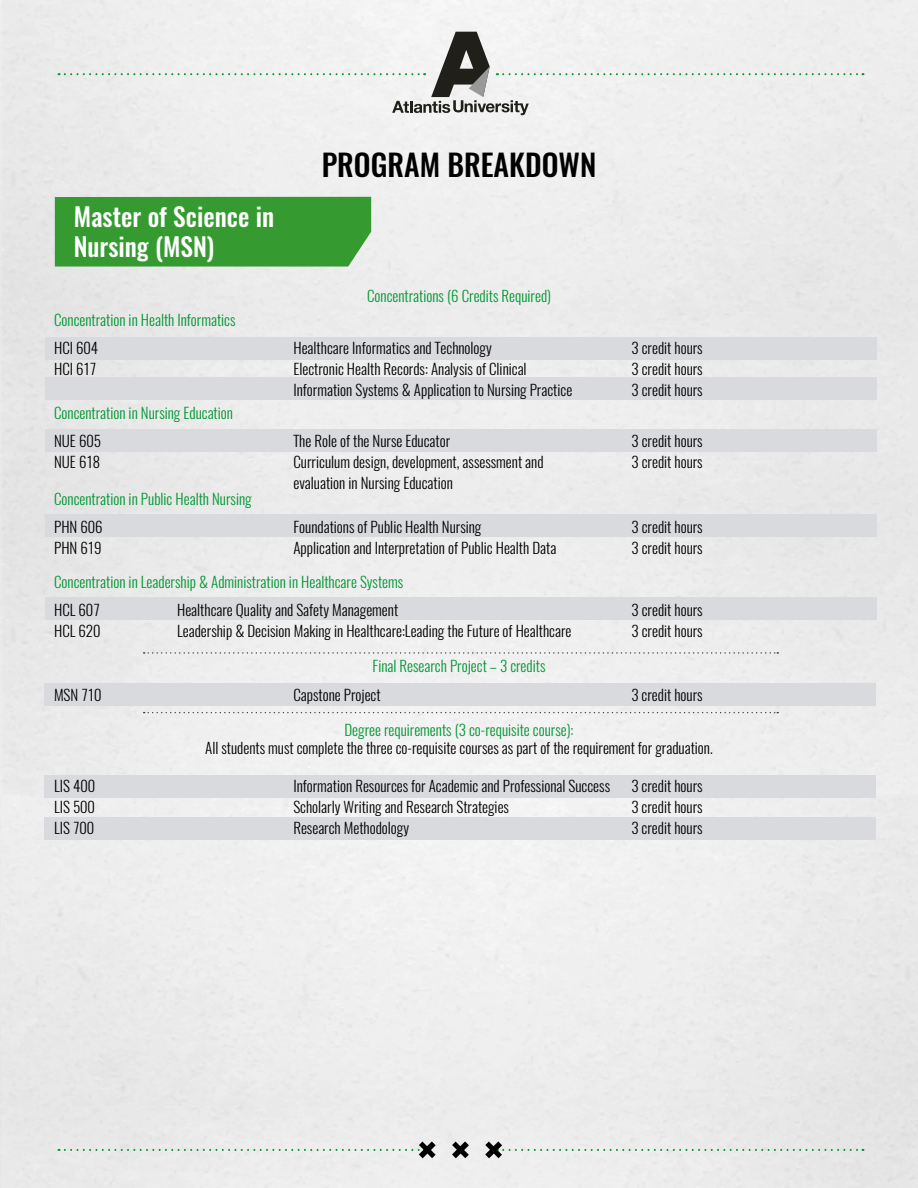
<style>
.page{position:relative;width:918px;height:1188px;background:#fff}
.page>*{position:absolute;margin:0;border:0;box-sizing:border-box;transform-origin:0 0}
.t1{font:500 30px "Oswald";color:#000}
.t2{font:500 25.5px/30.6px "Oswald";color:#fff}
.t3{font:300 15px/21px "Oswald";color:#000}
.t4{font:300 15px "Oswald";color:#009733}
</style>
<div class="page">
<div style="left:0;top:1px;width:918px;height:1187px;background:#ececec"></div>
<svg style="left:485px;top:1141px;width:379px;height:17px;background:#dde2df"></svg>
<svg style="left:452px;top:1141px;width:17px;height:17px"></svg>
<svg style="left:59px;top:1141px;width:377px;height:17px;background:#dee2df"></svg>
<div style="left:45px;top:684px;width:831px;height:22px;background:#d8dade"></div>
<div style="left:45px;top:775px;width:831px;height:23px;background:#d8dade"></div>
<div style="left:45px;top:817px;width:831px;height:22px;background:#d8dade"></div>
<div style="left:59px;top:32px;width:805px;height:83px;background:#efefef"></div>
<div style="left:54px;top:197px;width:317px;height:70px;background:#359b30"></div>
<svg style="left:144px;top:652px;width:634px;height:2px"></svg>
<svg style="left:144px;top:712px;width:634px;height:1px"></svg>
<div style="left:45px;top:337px;width:831px;height:23px;background:#d8dade"></div>
<div style="left:45px;top:377px;width:831px;height:23px;background:#d8dade"></div>
<div style="left:45px;top:429px;width:831px;height:23px;background:#d8dade"></div>
<div style="left:45px;top:514px;width:831px;height:23px;background:#d8dade"></div>
<div style="left:45px;top:598px;width:831px;height:22px;background:#d8dade"></div>
<h2 class="t2" style="left:74px;top:203px;width:202px">Master of Science in<br>Nursing (MSN)</h2>
<p class="t4" style="left:54px;top:314px;width:183px">Concentration in Health Informatics</p>
<h1 class="t1" style="left:322px;top:152px;width:276px">PROGRAM BREAKDOWN</h1>
<p class="t4" style="left:367px;top:290px;width:185px">Concentrations (6 Credits Required)</p>
<p class="t3" style="left:54px;top:339px;width:46px">HCI 604<br>HCI 617</p>
<p class="t3" style="left:294px;top:339px;width:280px">Healthcare Informatics and Technology<br>Electronic Health Records: Analysis of Clinical<br>Information Systems &amp; Application to Nursing Practice</p>
<p class="t3" style="left:632px;top:339px;width:73px;text-align:justify">3 credit hours 3 credit hours 3 credit hours</p>
<p class="t3" style="left:54px;top:431px;width:48px">NUE 605<br>NUE 618</p>
<p class="t3" style="left:294px;top:431px;width:252px">The Role of the Nurse Educator<br>Curriculum design, development, assessment and evaluation in Nursing Education</p>
<p class="t3" style="left:632px;top:431px;width:73px">3 credit hours<br>3 credit hours</p>
<p class="t4" style="left:54px;top:406px;width:180px">Concentration in Nursing Education</p>
<p class="t4" style="left:54px;top:492px;width:199px">Concentration in Public Health Nursing</p>
<p class="t3" style="left:54px;top:517px;width:50px">PHN 606<br>PHN 619</p>
<p class="t3" style="left:294px;top:517px;width:264px">Foundations of Public Health Nursing<br>Application and Interpretation of Public Health Data</p>
<p class="t3" style="left:632px;top:517px;width:73px">3 credit hours<br>3 credit hours</p>
<p class="t4" style="left:54px;top:576px;width:351px">Concentration in Leadership &amp; Administration in Healthcare Systems</p>
<p class="t3" style="left:54px;top:601px;width:48px">HCL 607<br>HCL 620</p>
<p class="t3" style="left:177px;top:601px;width:396px">Healthcare Quality and Safety Management<br>Leadership &amp; Decision Making in Healthcare:Leading the Future of Healthcare</p>
<p class="t3" style="left:632px;top:601px;width:73px">3 credit hours<br>3 credit hours</p>
<p class="t4" style="left:373px;top:660px;width:174px">Final Research Project – 3 credits</p>
<p class="t3" style="left:54px;top:685px;width:49px">MSN 710</p>
<p class="t3" style="left:293px;top:685px;width:89px">Capstone Project</p>
<p class="t3" style="left:631px;top:685px;width:73px">3 credit hours</p>
<p class="t4" style="left:344px;top:724px;width:231px">Degree requirements (3 co-requisite course):</p>
<p class="t3" style="left:205px;top:739px;width:509px">All students must complete the three co-requisite courses as part of the requirement for graduation.</p>
<p class="t3" style="left:54px;top:777px;width:43px;text-align:justify">LIS 400<br>LIS 500<br>LIS 700</p>
<p class="t3" style="left:293px;top:777px;width:318px">Information Resources for Academic and Professional Success<br>Scholarly Writing and Research Strategies<br>Research Methodology</p>
<p class="t3" style="left:631px;top:777px;width:73px;text-align:justify">3 credit hours 3 credit hours 3 credit hours</p>
</div>
